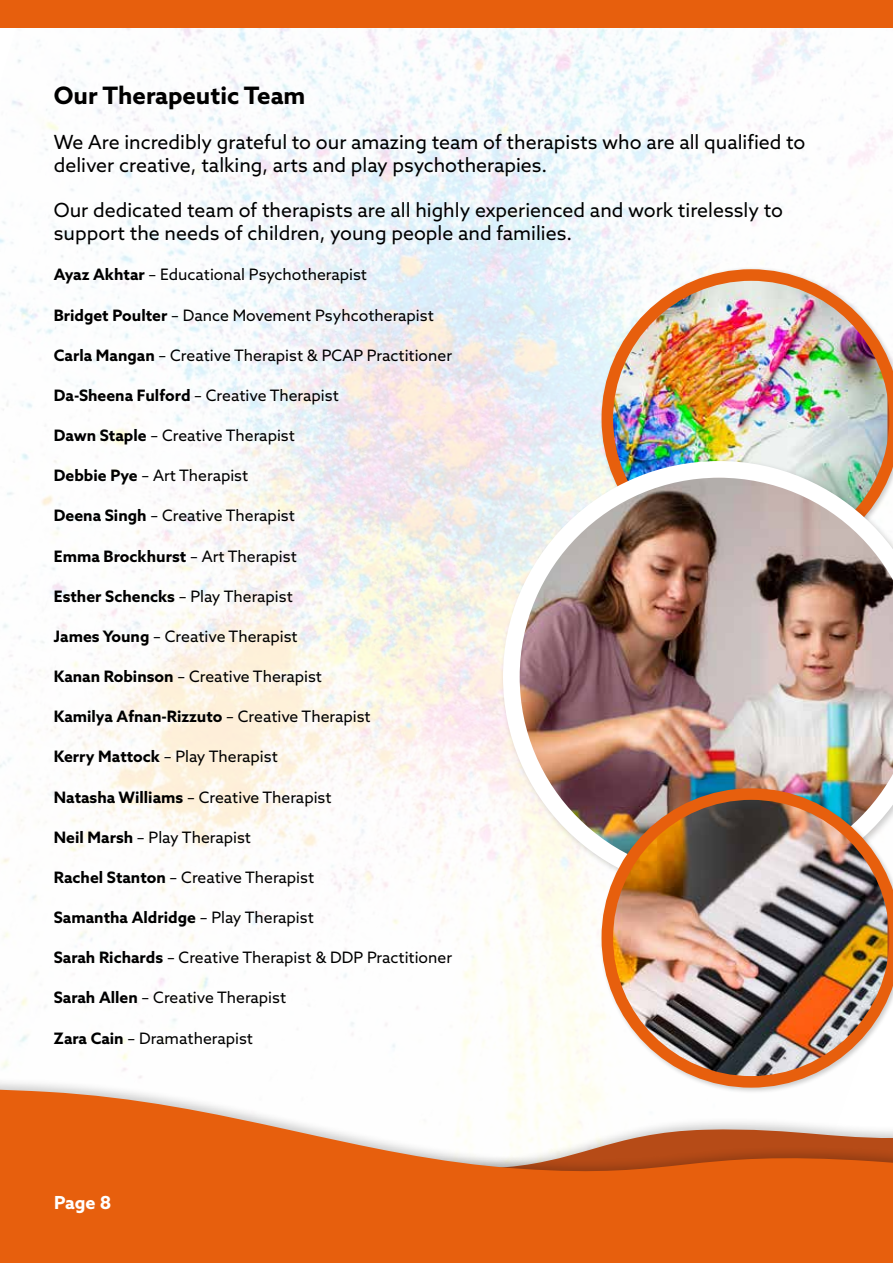
<style>
.page{position:relative;width:893px;height:1263px;background:#fff}
.page>*{position:absolute;margin:0;border:0;box-sizing:border-box;transform-origin:0 0}
.t1{font:700 24px "Azo Sans";color:#000}
.t2{font:19.5px/23.4px "Azo Sans";color:#000}
.t3{font:700 18px "Azo Sans";color:#fff}
.t4{font:15.75px "Azo Sans";color:#000}
.t5{font:700 15.75px "Azo Sans";color:#000}
.s1{font-weight:700}
.s2{font-weight:400}
</style>
<div class="page">
<img style="left:0;top:28px;width:893px;height:1048px">
<div style="left:0;top:0;width:893px;height:28px;background:#e75f0d"></div>
<img style="left:601px;top:269px;width:292px;height:188px">
<div style="left:499px;top:457px;width:394px;height:445px;background:#000;opacity:.2"></div>
<img style="left:503px;top:461px;width:390px;height:432px">
<img style="left:601px;top:788px;width:292px;height:288px">
<div style="left:0;top:1076px;width:893px;height:187px;background:#000;opacity:.2"></div>
<svg style="left:0;top:1082px;width:893px;height:181px;fill:#e75f0d"></svg>
<h1 class="t1" style="left:54px;top:80px;width:253px">Our Therapeutic Team</h1>
<p class="t2" style="left:54px;top:130px;width:753px">We Are incredibly grateful to our amazing team of therapists who are all qualified to deliver creative, talking, arts and play psychotherapies.</p>
<p class="t2" style="left:54px;top:198px;width:731px">Our dedicated team of therapists are all highly experienced and work tirelessly to support the needs of children, young people and families.</p>
<p class="t4" style="left:54px;top:264px;width:315px"><span class="s1">Ayaz Akhtar</span> – Educational Psychotherapist</p>
<p class="t4" style="left:54px;top:305px;width:381px"><span class="s1">Bridget Poulter</span> – Dance Movement Psyhcotherapist</p>
<p class="t4" style="left:54px;top:345px;width:400px"><span class="s1">Carla Mangan</span> – Creative Therapist &amp; PCAP Practitioner</p>
<p class="t4" style="left:54px;top:385px;width:286px"><span class="s1">Da-Sheena Fulford</span> – Creative Therapist</p>
<p class="t4" style="left:54px;top:425px;width:243px"><span class="s1">Dawn Staple</span> – Creative Therapist</p>
<p class="t4" style="left:54px;top:465px;width:196px"><span class="s1">Debbie Pye</span> – Art Therapist</p>
<p class="t4" style="left:54px;top:505px;width:243px"><span class="s1">Deena Singh</span> – Creative Therapist</p>
<p class="t5" style="left:54px;top:545px;width:245px">Emma Brockhurst <span class="s2">– Art Therapist</span></p>
<p class="t5" style="left:54px;top:586px;width:240px">Esther Schencks <span class="s2">– Play Therapist</span></p>
<p class="t4" style="left:54px;top:626px;width:245px"><span class="s1">James Young</span> – Creative Therapist</p>
<p class="t4" style="left:54px;top:666px;width:270px"><span class="s1">Kanan Robinson</span> – Creative Therapist</p>
<p class="t5" style="left:54px;top:706px;width:318px">Kamilya Afnan-Rizzuto <span class="s2">– Creative Therapist</span></p>
<p class="t4" style="left:54px;top:746px;width:225px"><span class="s1">Kerry Mattock</span> – Play Therapist</p>
<p class="t4" style="left:54px;top:786px;width:279px"><span class="s1">Natasha Williams</span> – Creative Therapist</p>
<p class="t4" style="left:54px;top:827px;width:199px"><span class="s1">Neil Marsh</span> – Play Therapist</p>
<p class="t4" style="left:54px;top:867px;width:262px"><span class="s1">Rachel Stanton</span> – Creative Therapist</p>
<p class="t5" style="left:54px;top:907px;width:261px">Samantha Aldridge <span class="s2">– Play Therapist</span></p>
<p class="t4" style="left:54px;top:947px;width:400px"><span class="s1">Sarah Richards</span> – Creative Therapist &amp; DDP Practitioner</p>
<p class="t4" style="left:54px;top:987px;width:234px"><span class="s1">Sarah Allen</span> – Creative Therapist</p>
<p class="t4" style="left:54px;top:1027px;width:201px"><span class="s1">Zara Cain</span> – Dramatherapist</p>
<p class="t3" style="left:54px;top:1190px;width:59px">Page 8</p>
</div>
